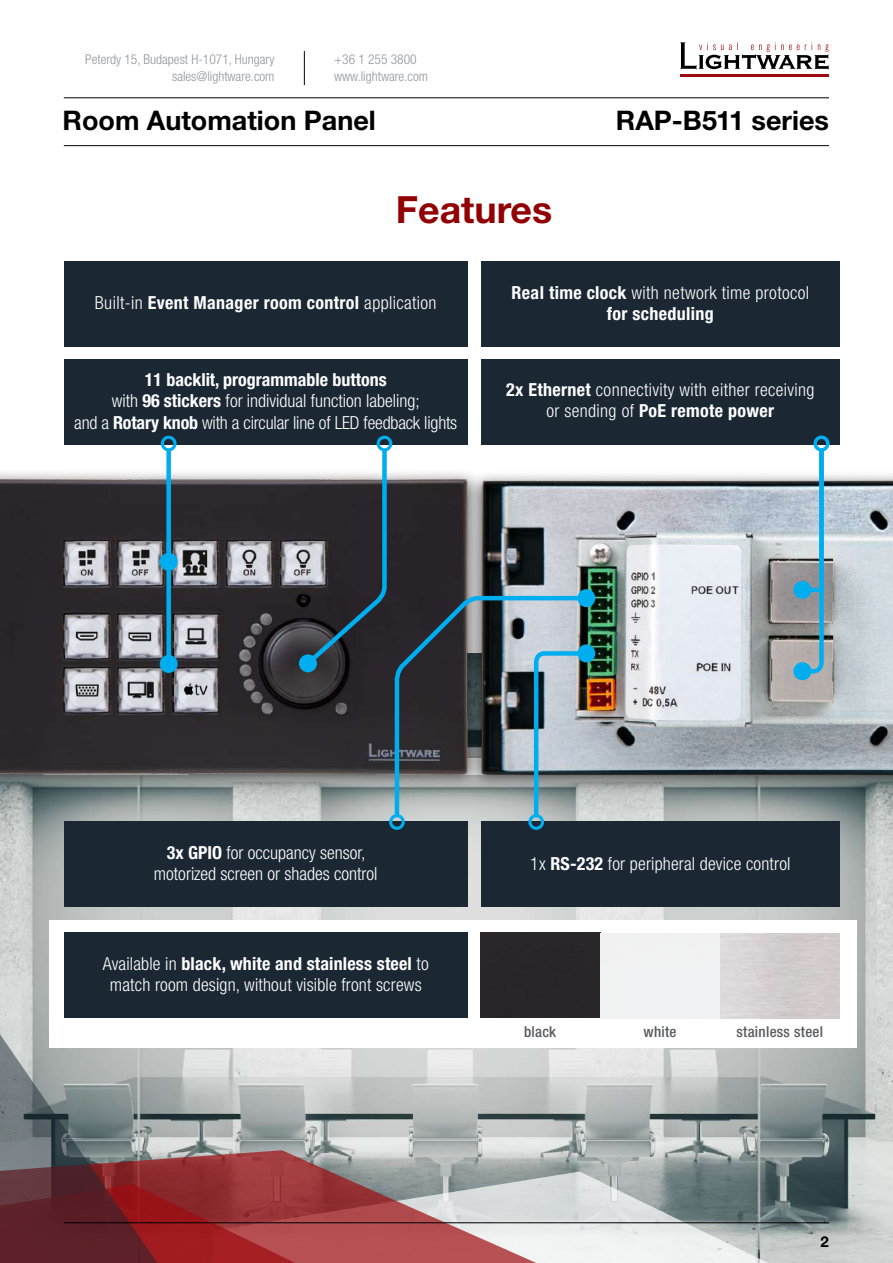
<style>
.page{position:relative;width:893px;height:1263px;background:#fff}
.page>*{position:absolute;margin:0;border:0;box-sizing:border-box;transform-origin:0 0}
.t1{font:700 37.5px "Helvetica Neue LT Std";color:#910005}
.t2{font:700 27px "Helvetica Neue LT Pro";color:#000}
.t3{font:300 condensed 18px/21.8px "Helvetica Neue LT Pro";color:#fff;text-align:center}
.t4{font:700 condensed 18px/21px "Helvetica Neue LT Pro";letter-spacing:.02em;color:#fff;text-align:center}
.t5{font:300 condensed 18px/21px "Helvetica Neue LT Pro";letter-spacing:.02em;color:#fff;text-align:center}
.t6{font:500 condensed 15px "Helvetica Neue LT Pro";letter-spacing:.02em;color:#58595b}
.t7{font:700 15px "Helvetica Neue LT Pro";color:#000}
.t8{font:300 condensed 13.5px "Helvetica Neue LT Pro";color:#939598}
.s1{font-weight:300}
.s2{font-weight:700}
</style>
<div class="page">
<img style="left:335px;top:808px;width:558px;height:342px">
<svg style="left:680px;top:42px;width:149px;height:28px"></svg>
<hr style="left:680px;top:74px;width:149px;height:3px;background:#9e0b0f">
<hr style="left:64px;top:98px;width:765px;height:1px;background:#000">
<hr style="left:64px;top:145px;width:765px;height:1px;background:#000">
<svg style="left:304px;top:51px;width:1px;height:34px"></svg>
<svg style="left:335px;top:1150px;width:558px;height:113px"></svg>
<div style="left:49px;top:921px;width:808px;height:127px;background:#fff"></div>
<svg style="left:0;top:807px;width:335px;height:456px"></svg>
<img style="left:591px;top:446px;width:302px;height:362px">
<img style="left:0;top:446px;width:302px;height:361px">
<div style="left:481px;top:359px;width:359px;height:85px;background:#1b2834"></div>
<div style="left:64px;top:359px;width:404px;height:85px;background:#1b2834"></div>
<div style="left:64px;top:261px;width:404px;height:85px;background:#1b2834"></div>
<div style="left:481px;top:822px;width:359px;height:85px;background:#1b2834"></div>
<div style="left:481px;top:261px;width:359px;height:85px;background:#1b2834"></div>
<div style="left:64px;top:822px;width:404px;height:85px;background:#1b2834"></div>
<div style="left:64px;top:933px;width:404px;height:85px;background:#1b2834"></div>
<div style="left:299px;top:654px;width:18px;height:18px;background:#00aeef;border-radius:50%"></div>
<div style="left:377px;top:436px;width:15px;height:15px;border:3px solid #00aeef;border-radius:50%"></div>
<div style="left:166px;top:450px;width:5px;height:214px;background:#00aeef"></div>
<div style="left:160px;top:655px;width:18px;height:18px;background:#00aeef;border-radius:50%"></div>
<div style="left:161px;top:436px;width:16px;height:15px;border:3px solid #00aeef;border-radius:50%"></div>
<div style="left:160px;top:553px;width:18px;height:18px;background:#00aeef;border-radius:50%"></div>
<div style="left:528px;top:814px;width:16px;height:16px;border:3px solid #00aeef;border-radius:50%"></div>
<div style="left:577px;top:644px;width:18px;height:18px;background:#00aeef;border-radius:50%"></div>
<svg style="left:302px;top:445px;width:289px;height:375px"></svg>
<div style="left:389px;top:814px;width:16px;height:16px;border:3px solid #00aeef;border-radius:50%"></div>
<div style="left:577px;top:589px;width:18px;height:18px;background:#00aeef;border-radius:50%"></div>
<div style="left:793px;top:662px;width:18px;height:18px;background:#00aeef;border-radius:50%"></div>
<svg style="left:798px;top:445px;width:28px;height:231px"></svg>
<div style="left:814px;top:436px;width:15px;height:15px;border:3px solid #00aeef;border-radius:50%"></div>
<div style="left:793px;top:581px;width:18px;height:18px;background:#00aeef;border-radius:50%"></div>
<img style="left:481px;top:933px;width:359px;height:86px">
<hr style="left:64px;top:1222px;width:765px;height:1px;background:#000">
<p class="t8" style="left:85px;top:52px;width:191px">Peterdy 15, Budapest H-1071, Hungary</p>
<p class="t8" style="left:334px;top:52px;width:84px">+36 1 255 3800</p>
<p class="t8" style="left:172px;top:69px;width:104px">sales@lightware.com</p>
<p class="t8" style="left:334px;top:69px;width:95px">www.lightware.com</p>
<h2 class="t2" style="left:63px;top:104px;width:315px">Room Automation Panel</h2>
<h2 class="t2" style="left:616px;top:104px;width:215px">RAP-B511 series</h2>
<h1 class="t1" style="left:396px;top:187px;width:158px">Features</h1>
<p class="t4" style="left:95px;top:292px;width:343px"><span class="s1">Built-in</span> Event Manager room control <span class="s1">application</span></p>
<p class="t3" style="left:74px;top:369px;width:385px"><span class="s2">11 backlit, programmable buttons<br></span>with <span class="s2">96 stickers</span> for individual function labeling;<br>and a <span class="s2">Rotary knob</span> with a circular line of LED feedback lights</p>
<p class="t4" style="left:512px;top:282px;width:299px">Real time clock <span class="s1">with network time protocol </span>for scheduling</p>
<p class="t5" style="left:506px;top:379px;width:310px"><span class="s2">2x Ethernet</span> connectivity with either receiving or sending of <span class="s2">PoE remote power</span></p>
<p class="t3" style="left:154px;top:842px;width:225px;line-height:21px"><span class="s2">3x GPIO</span> for occupancy sensor, motorized screen or shades control</p>
<p class="t3" style="left:103px;top:953px;width:327px;line-height:21px">Available in <span class="s2">black, white and stainless steel</span> to match room design, without visible front screws</p>
<p class="t3" style="left:530px;top:852px;width:262px">1x <span class="s2">RS-232</span> for peripheral device control</p>
<p class="t6" style="left:524px;top:1023px;width:34px">black</p>
<p class="t6" style="left:643px;top:1023px;width:35px">white</p>
<p class="t6" style="left:736px;top:1023px;width:88px">stainless steel</p>
<p class="t7" style="left:821px;top:1232px;width:10px">2</p>
</div>
